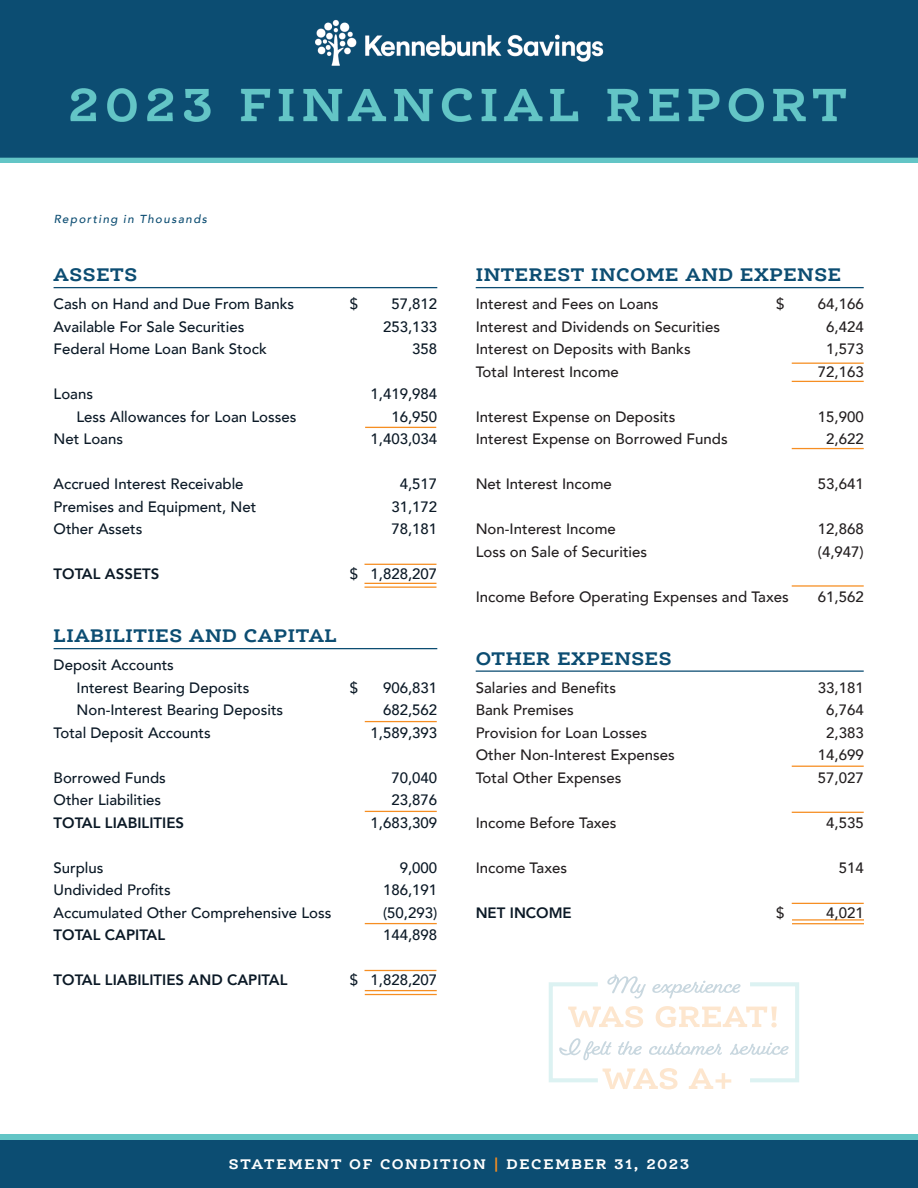
<style>
.page{position:relative;width:918px;height:1188px;background:#fff}
.page>*{position:absolute;margin:0;border:0;box-sizing:border-box;transform-origin:0 0}
.t1{font:700 19.5px "Ernestine Pro";letter-spacing:.025em;color:#0c4d72}
.t2{font:500 15px/22.5px "Avenir";color:#0b1926}
.t3{font:500 15px "Avenir";color:#231f20}
.t4{font:800 15px "Avenir";color:#0b1926}
.t5{font:700 14.85px "Ernestine Pro";letter-spacing:.11em;color:#fff}
.t6{font:italic 500 11.55px "Avenir";letter-spacing:.12em;color:#0c4d72}
.s1{color:#f68e22}
</style>
<div class="page">
<hr style="left:365px;top:990px;width:72px;height:1px;background:#f68e22">
<hr style="left:792px;top:919px;width:72px;height:2px;background:#f68e22">
<hr style="left:792px;top:923px;width:72px;height:1px;background:#f68e22">
<hr style="left:792px;top:363px;width:72px;height:1px;background:#f68e22">
<hr style="left:792px;top:381px;width:72px;height:1px;background:#f68e22">
<hr style="left:792px;top:448px;width:72px;height:1px;background:#f68e22">
<hr style="left:792px;top:585px;width:72px;height:2px;background:#f68e22">
<hr style="left:792px;top:766px;width:72px;height:1px;background:#f68e22">
<hr style="left:792px;top:812px;width:72px;height:1px;background:#f68e22">
<hr style="left:792px;top:903px;width:72px;height:1px;background:#f68e22">
<hr style="left:365px;top:994px;width:72px;height:1px;background:#f68e22">
<hr style="left:365px;top:721px;width:72px;height:1px;background:#f68e22">
<hr style="left:365px;top:811px;width:72px;height:1px;background:#f68e22">
<hr style="left:365px;top:923px;width:72px;height:1px;background:#f68e22">
<hr style="left:365px;top:564px;width:71px;height:1px;background:#f68e22">
<hr style="left:365px;top:583px;width:71px;height:1px;background:#f68e22">
<hr style="left:365px;top:587px;width:71px;height:1px;background:#f68e22">
<hr style="left:365px;top:970px;width:71px;height:1px;background:#f68e22">
<hr style="left:365px;top:427px;width:71px;height:1px;background:#f68e22">
<img style="left:0;top:0;width:918px;height:163px">
<div style="left:0;top:1134px;width:918px;height:54px;background:#0c4d72"></div>
<div style="left:0;top:1134px;width:918px;height:6px;background:#63c5c6"></div>
<svg style="left:549px;top:974px;width:250px;height:115px"></svg>
<hr style="left:54px;top:287px;width:383px;height:1px;background:#0c4d72">
<hr style="left:54px;top:648px;width:383px;height:1px;background:#0c4d72">
<hr style="left:476px;top:287px;width:388px;height:1px;background:#0c4d72">
<hr style="left:476px;top:670px;width:388px;height:2px;background:#0c4d72">
<p class="t6" style="left:54px;top:212px;width:155px">Reporting in Thousands</p>
<p class="t1" style="left:54px;top:262px;width:85px">ASSETS</p>
<p class="t2" style="left:54px;top:292px;width:242px">Cash on Hand and Due From Banks</p>
<p class="t2" style="left:350px;top:292px;width:10px">$</p>
<p class="t2" style="left:391px;top:292px;width:47px">57,812</p>
<p class="t2" style="left:54px;top:314px;width:192px">Available For Sale Securities</p>
<p class="t2" style="left:383px;top:314px;width:56px">253,133</p>
<p class="t2" style="left:54px;top:337px;width:215px">Federal Home Loan Bank Stock</p>
<p class="t2" style="left:412px;top:337px;width:27px">358</p>
<p class="t2" style="left:54px;top:382px;width:41px">Loans</p>
<p class="t2" style="left:371px;top:382px;width:68px">1,419,984</p>
<p class="t2" style="left:77px;top:404px;width:221px">Less Allowances for Loan Losses</p>
<p class="t2" style="left:391px;top:404px;width:47px">16,950</p>
<p class="t2" style="left:54px;top:427px;width:71px">Net Loans</p>
<p class="t2" style="left:371px;top:427px;width:68px">1,403,034</p>
<p class="t2" style="left:54px;top:472px;width:192px">Accrued Interest Receivable</p>
<p class="t2" style="left:400px;top:472px;width:39px">4,517</p>
<p class="t2" style="left:54px;top:494px;width:204px">Premises and Equipment, Net</p>
<p class="t2" style="left:391px;top:494px;width:47px">31,172</p>
<p class="t2" style="left:54px;top:517px;width:90px">Other Assets</p>
<p class="t2" style="left:391px;top:517px;width:47px">78,181</p>
<p class="t4" style="left:54px;top:562px;width:107px">TOTAL ASSETS</p>
<p class="t2" style="left:350px;top:562px;width:89px">$ 1,828,207</p>
<p class="t1" style="left:54px;top:623px;width:285px">LIABILITIES AND CAPITAL</p>
<p class="t2" style="left:77px;top:653px;width:174px;text-indent:-23px">Deposit Accounts<br>Interest Bearing Deposits</p>
<p class="t2" style="left:350px;top:675px;width:10px">$</p>
<p class="t2" style="left:383px;top:675px;width:56px">906,831</p>
<p class="t2" style="left:77px;top:698px;width:208px">Non-Interest Bearing Deposits</p>
<p class="t2" style="left:383px;top:698px;width:56px">682,562</p>
<p class="t2" style="left:54px;top:720px;width:159px">Total Deposit Accounts</p>
<p class="t2" style="left:371px;top:720px;width:68px">1,589,393</p>
<p class="t2" style="left:54px;top:765px;width:114px">Borrowed Funds</p>
<p class="t2" style="left:391px;top:765px;width:47px">70,040</p>
<p class="t2" style="left:54px;top:788px;width:109px">Other Liabilities</p>
<p class="t2" style="left:391px;top:788px;width:47px">23,876</p>
<p class="t4" style="left:54px;top:811px;width:132px">TOTAL LIABILITIES</p>
<p class="t2" style="left:371px;top:810px;width:68px">1,683,309</p>
<p class="t2" style="left:54px;top:855px;width:51px">Surplus</p>
<p class="t2" style="left:400px;top:855px;width:39px">9,000</p>
<p class="t2" style="left:54px;top:878px;width:119px">Undivided Profits</p>
<p class="t2" style="left:383px;top:878px;width:56px">186,191</p>
<p class="t2" style="left:54px;top:900px;width:279px">Accumulated Other Comprehensive Loss</p>
<p class="t2" style="left:383px;top:900px;width:56px">(50,293)</p>
<p class="t4" style="left:54px;top:923px;width:113px">TOTAL CAPITAL</p>
<p class="t2" style="left:383px;top:923px;width:56px">144,898</p>
<p class="t4" style="left:54px;top:968px;width:235px">TOTAL LIABILITIES AND CAPITAL</p>
<p class="t2" style="left:350px;top:968px;width:89px">$ 1,828,207</p>
<p class="t1" style="left:476px;top:262px;width:367px">INTEREST INCOME AND EXPENSE</p>
<p class="t3" style="left:476px;top:291px;width:184px">Interest and Fees on Loans</p>
<p class="t3" style="left:776px;top:291px;width:10px">$</p>
<p class="t3" style="left:818px;top:291px;width:47px">64,166</p>
<p class="t3" style="left:476px;top:314px;width:246px">Interest and Dividends on Securities</p>
<p class="t3" style="left:826px;top:314px;width:39px">6,424</p>
<p class="t3" style="left:476px;top:336px;width:217px">Interest on Deposits with Banks</p>
<p class="t3" style="left:826px;top:336px;width:39px">1,573</p>
<p class="t3" style="left:476px;top:359px;width:145px">Total Interest Income</p>
<p class="t3" style="left:818px;top:359px;width:47px">72,163</p>
<p class="t3" style="left:476px;top:404px;width:201px">Interest Expense on Deposits</p>
<p class="t3" style="left:818px;top:404px;width:47px">15,900</p>
<p class="t3" style="left:476px;top:426px;width:254px">Interest Expense on Borrowed Funds</p>
<p class="t3" style="left:826px;top:426px;width:39px">2,622</p>
<p class="t3" style="left:476px;top:471px;width:138px">Net Interest Income</p>
<p class="t3" style="left:818px;top:471px;width:47px">53,641</p>
<p class="t3" style="left:476px;top:516px;width:142px">Non-Interest Income</p>
<p class="t3" style="left:818px;top:516px;width:47px">12,868</p>
<p class="t3" style="left:476px;top:539px;width:173px">Loss on Sale of Securities</p>
<p class="t3" style="left:818px;top:539px;width:47px">(4,947)</p>
<p class="t3" style="left:476px;top:584px;width:315px">Income Before Operating Expenses and Taxes</p>
<p class="t3" style="left:818px;top:584px;width:47px">61,562</p>
<p class="t1" style="left:476px;top:646px;width:197px">OTHER EXPENSES</p>
<p class="t3" style="left:476px;top:675px;width:142px">Salaries and Benefits</p>
<p class="t3" style="left:818px;top:675px;width:47px">33,181</p>
<p class="t3" style="left:476px;top:697px;width:100px">Bank Premises</p>
<p class="t3" style="left:826px;top:697px;width:39px">6,764</p>
<p class="t3" style="left:476px;top:720px;width:173px">Provision for Loan Losses</p>
<p class="t3" style="left:826px;top:720px;width:39px">2,383</p>
<p class="t3" style="left:476px;top:742px;width:201px">Other Non-Interest Expenses</p>
<p class="t3" style="left:818px;top:742px;width:47px">14,699</p>
<p class="t3" style="left:476px;top:765px;width:147px">Total Other Expenses</p>
<p class="t3" style="left:818px;top:765px;width:47px">57,027</p>
<p class="t3" style="left:476px;top:810px;width:142px">Income Before Taxes</p>
<p class="t3" style="left:826px;top:810px;width:39px">4,535</p>
<p class="t3" style="left:476px;top:855px;width:93px">Income Taxes</p>
<p class="t3" style="left:839px;top:855px;width:27px">514</p>
<p class="t4" style="left:476px;top:901px;width:98px">NET INCOME</p>
<p class="t3" style="left:776px;top:900px;width:10px">$</p>
<p class="t3" style="left:826px;top:900px;width:39px">4,021</p>
<p class="t5" style="left:229px;top:1154px;width:462px">STATEMENT OF CONDITION <span class="s1">|</span> DECEMBER 31, 2023</p>
</div>
